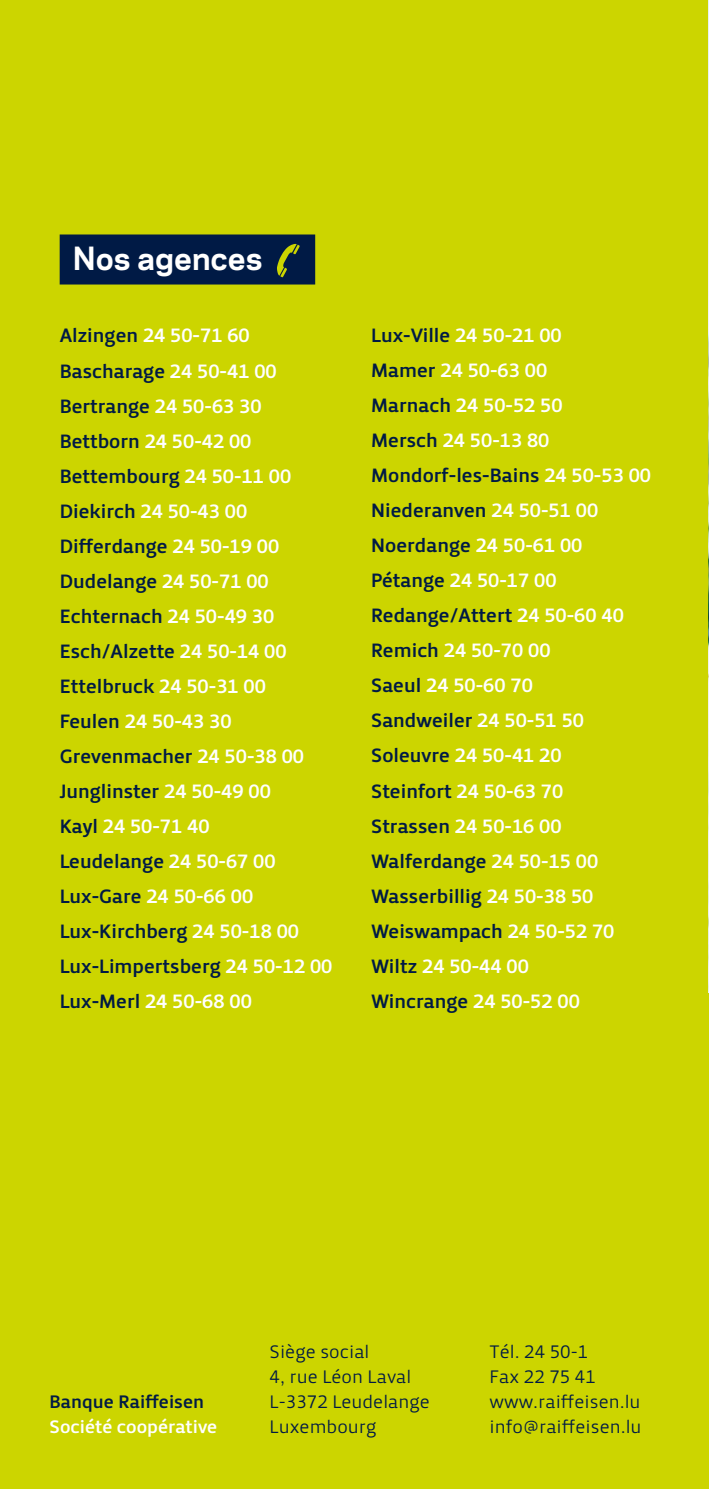
<style>
.page{position:relative;width:709px;height:1489px;background:#fff}
.page>*{position:absolute;margin:0;border:0;box-sizing:border-box;transform-origin:0 0}
.t1{font:700 30px "Galaxie Polaris";color:#fff}
.t2{font:20px/35px "Priva Three Pro";color:#001a45}
.t3{font:20px/35px "Priva Three Pro";color:#fff}
.t4{font:18.75px/25px "Priva One Pro";color:#001a45}
.t5{font:18.75px "Priva Three Pro";color:#fff}
.t6{font:18.75px "Priva Three Pro";color:#001a45}
.s1{color:#fff}
.s2{color:#001a45}
</style>
<div class="page">
<div style="left:0;top:0;width:709px;height:1488px;background:#ccd500"></div>
<div style="left:60px;top:234px;width:255px;height:50px;background:#001a45"></div>
<img style="left:708px;top:0;width:1px;height:992px">
<svg style="left:277px;top:243px;width:22px;height:34px"></svg>
<h1 class="t1" style="left:73px;top:235px;width:191px">Nos agences</h1>
<p class="t2" style="left:60px;top:318px;width:274px">Alzingen <span class="s1">24 50-71 60<br></span>Bascharage <span class="s1">24 50-41 00<br></span>Bertrange <span class="s1">24 50-63 30<br></span>Bettborn <span class="s1">24 50-42 00<br></span>Bettembourg <span class="s1">24 50-11 00<br></span>Diekirch <span class="s1">24 50-43 00<br></span>Differdange <span class="s1">24 50-19 00<br></span>Dudelange <span class="s1">24 50-71 00<br></span>Echternach <span class="s1">24 50-49 30<br></span>Esch/Alzette <span class="s1">24 50-14 00<br></span>Ettelbruck <span class="s1">24 50-31 00<br></span>Feulen <span class="s1">24 50-43 30<br></span>Grevenmacher <span class="s1">24 50-38 00<br></span>Junglinster <span class="s1">24 50-49 00<br></span>Kayl <span class="s1">24 50-71 40<br></span>Leudelange <span class="s1">24 50-67 00<br></span>Lux-Gare <span class="s1">24 50-66 00<br></span>Lux-Kirchberg <span class="s1">24 50-18 00<br></span>Lux-Limpertsberg <span class="s1">24 50-12 00<br></span>Lux-Merl <span class="s1">24 50-68 00</span></p>
<p class="t3" style="left:371px;top:318px;width:281px"><span class="s2">Lux-Ville</span> 24 50-21 00<br><span class="s2">Mamer</span> 24 50-63 00<br><span class="s2">Marnach</span> 24 50-52 50<br><span class="s2">Mersch</span> 24 50-13 80<br><span class="s2">Mondorf-les-Bains</span> 24 50-53 00<br><span class="s2">Niederanven</span> 24 50-51 00<br><span class="s2">Noerdange</span> 24 50-61 00<br><span class="s2">Pétange</span> 24 50-17 00<br><span class="s2">Redange/Attert</span> 24 50-60 40<br><span class="s2">Remich</span> 24 50-70 00<br><span class="s2">Saeul</span> 24 50-60 70<br><span class="s2">Sandweiler</span> 24 50-51 50<br><span class="s2">Soleuvre</span> 24 50-41 20<br><span class="s2">Steinfort</span> 24 50-63 70<br><span class="s2">Strassen</span> 24 50-16 00<br><span class="s2">Walferdange</span> 24 50-15 00<br><span class="s2">Wasserbillig</span> 24 50-38 50<br><span class="s2">Weiswampach</span> 24 50-52 70<br><span class="s2">Wiltz</span> 24 50-44 00<br><span class="s2">Wincrange</span> 24 50-52 00</p>
<p class="t6" style="left:50px;top:1389px;width:156px">Banque Raiffeisen</p>
<p class="t5" style="left:50px;top:1414px;width:169px">Société coopérative</p>
<p class="t4" style="left:269px;top:1339px;width:162px">Siège social<br>4, rue Léon Laval<br>L-3372 Leudelange<br>Luxembourg</p>
<p class="t4" style="left:489px;top:1339px;width:153px">Tél. 24 50-1<br>Fax 22 75 41 www.raiffeisen.lu info@raiffeisen.lu</p>
</div>
